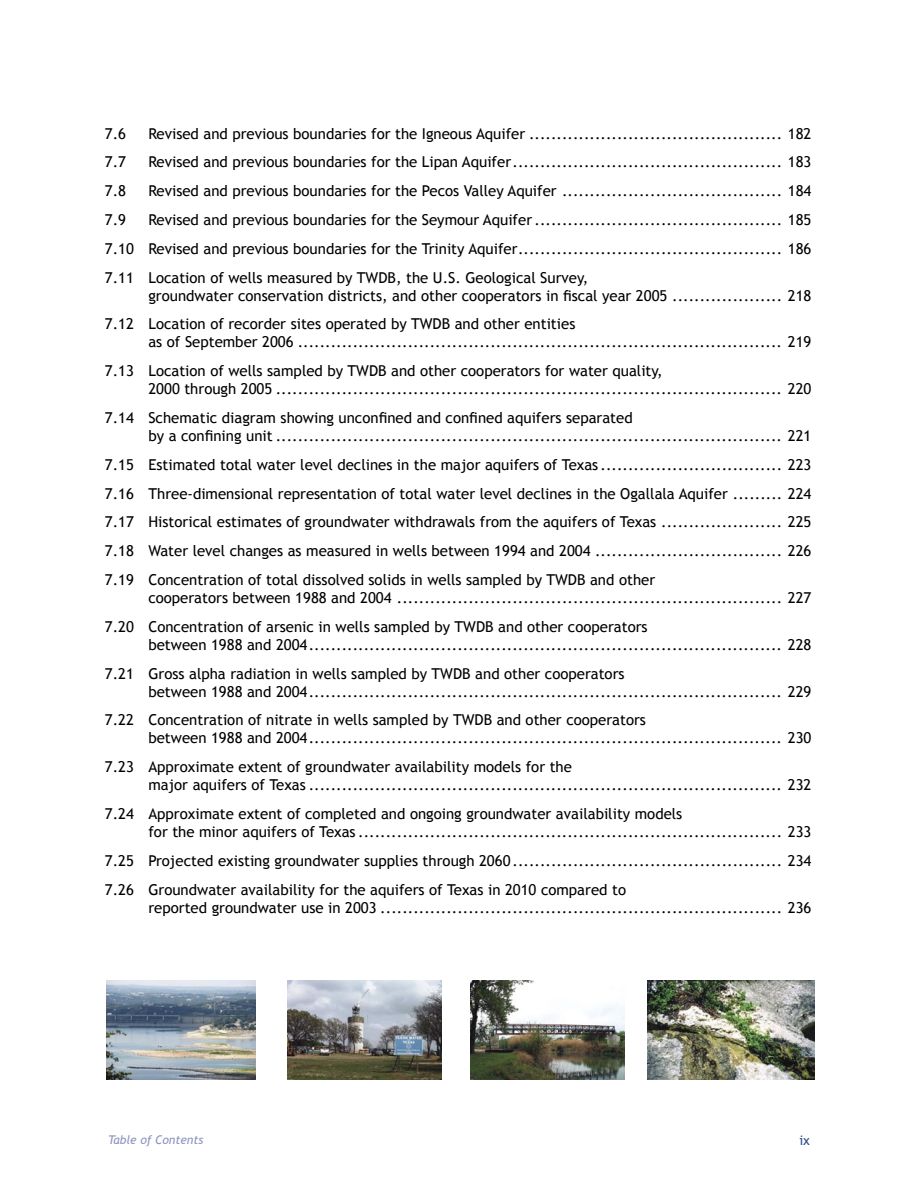
<style>
.page{position:relative;width:918px;height:1188px;background:#fff}
.page>*{position:absolute;margin:0;border:0;box-sizing:border-box;transform-origin:0 0}
._1_toc_figures{font:15px/18px "Trebuchet MS";color:#000}
.t1{font:13.5px "Trebuchet MS";color:#324e8b}
.t2{font:italic 12px "Trebuchet MS";color:#8b95bd}
</style>
<div class="page">
<img style="left:471px;top:980px;width:154px;height:99px">
<img style="left:287px;top:980px;width:155px;height:99px">
<img style="left:648px;top:980px;width:166px;height:99px">
<img style="left:106px;top:980px;width:150px;height:99px">
<p class="_1_toc_figures" style="left:105px;top:124px;width:23px">7.6</p>
<p class="_1_toc_figures" style="left:148px;top:124px;width:664px">Revised and previous boundaries for the Igneous Aquifer .............................................. 182</p>
<p class="_1_toc_figures" style="left:105px;top:153px;width:23px">7.7</p>
<p class="_1_toc_figures" style="left:148px;top:153px;width:664px">Revised and previous boundaries for the Lipan Aquifer ................................................. 183</p>
<p class="_1_toc_figures" style="left:105px;top:182px;width:23px">7.8</p>
<p class="_1_toc_figures" style="left:148px;top:182px;width:664px">Revised and previous boundaries for the Pecos Valley Aquifer ........................................ 184</p>
<p class="_1_toc_figures" style="left:105px;top:211px;width:23px">7.9</p>
<p class="_1_toc_figures" style="left:148px;top:211px;width:664px">Revised and previous boundaries for the Seymour Aquifer ............................................. 185</p>
<p class="_1_toc_figures" style="left:105px;top:240px;width:708px">7.10 Revised and previous boundaries for the Trinity Aquifer ................................................ 186</p>
<p class="_1_toc_figures" style="left:148px;top:268px;width:664px;text-indent:-44px">7.11 Location of wells measured by TWDB, the U.S. Geological Survey,<br>groundwater conservation districts, and other cooperators in fiscal year 2005 .................... 218</p>
<p class="_1_toc_figures" style="left:148px;top:315px;width:664px;text-indent:-44px">7.12 Location of recorder sites operated by TWDB and other entities<br>as of September 2006 ........................................................................................ 219</p>
<p class="_1_toc_figures" style="left:148px;top:362px;width:664px;text-indent:-44px">7.13 Location of wells sampled by TWDB and other cooperators for water quality,<br>2000 through 2005 ............................................................................................ 220</p>
<p class="_1_toc_figures" style="left:148px;top:409px;width:664px;text-indent:-44px">7.14 Schematic diagram showing unconfined and confined aquifers separated<br>by a confining unit ............................................................................................ 221</p>
<p class="_1_toc_figures" style="left:105px;top:456px;width:708px">7.15 Estimated total water level declines in the major aquifers of Texas ................................. 223</p>
<p class="_1_toc_figures" style="left:105px;top:484px;width:708px">7.16 Three-dimensional representation of total water level declines in the Ogallala Aquifer ......... 224</p>
<p class="_1_toc_figures" style="left:105px;top:513px;width:708px">7.17 Historical estimates of groundwater withdrawals from the aquifers of Texas ...................... 225</p>
<p class="_1_toc_figures" style="left:105px;top:542px;width:708px">7.18 Water level changes as measured in wells between 1994 and 2004 .................................. 226</p>
<p class="_1_toc_figures" style="left:148px;top:571px;width:664px;text-indent:-44px">7.19 Concentration of total dissolved solids in wells sampled by TWDB and other<br>cooperators between 1988 and 2004 ...................................................................... 227</p>
<p class="_1_toc_figures" style="left:148px;top:618px;width:664px;text-indent:-44px">7.20 Concentration of arsenic in wells sampled by TWDB and other cooperators<br>between 1988 and 2004 ...................................................................................... 228</p>
<p class="_1_toc_figures" style="left:148px;top:664px;width:664px;text-indent:-44px">7.21 Gross alpha radiation in wells sampled by TWDB and other cooperators<br>between 1988 and 2004 ...................................................................................... 229</p>
<p class="_1_toc_figures" style="left:148px;top:711px;width:664px;text-indent:-44px">7.22 Concentration of nitrate in wells sampled by TWDB and other cooperators<br>between 1988 and 2004 ...................................................................................... 230</p>
<p class="_1_toc_figures" style="left:148px;top:758px;width:664px;text-indent:-44px">7.23 Approximate extent of groundwater availability models for the<br>major aquifers of Texas ...................................................................................... 232</p>
<p class="_1_toc_figures" style="left:148px;top:805px;width:664px;text-indent:-44px">7.24 Approximate extent of completed and ongoing groundwater availability models<br>for the minor aquifers of Texas ............................................................................. 233</p>
<p class="_1_toc_figures" style="left:105px;top:852px;width:708px">7.25 Projected existing groundwater supplies through 2060 ................................................. 234</p>
<p class="_1_toc_figures" style="left:148px;top:880px;width:664px;text-indent:-44px">7.26 Groundwater availability for the aquifers of Texas in 2010 compared to<br>reported groundwater use in 2003 ......................................................................... 236</p>
<p class="t2" style="left:108px;top:1133px;width:97px">Table of Contents</p>
<p class="t1" style="left:799px;top:1133px;width:12px">ix</p>
</div>
